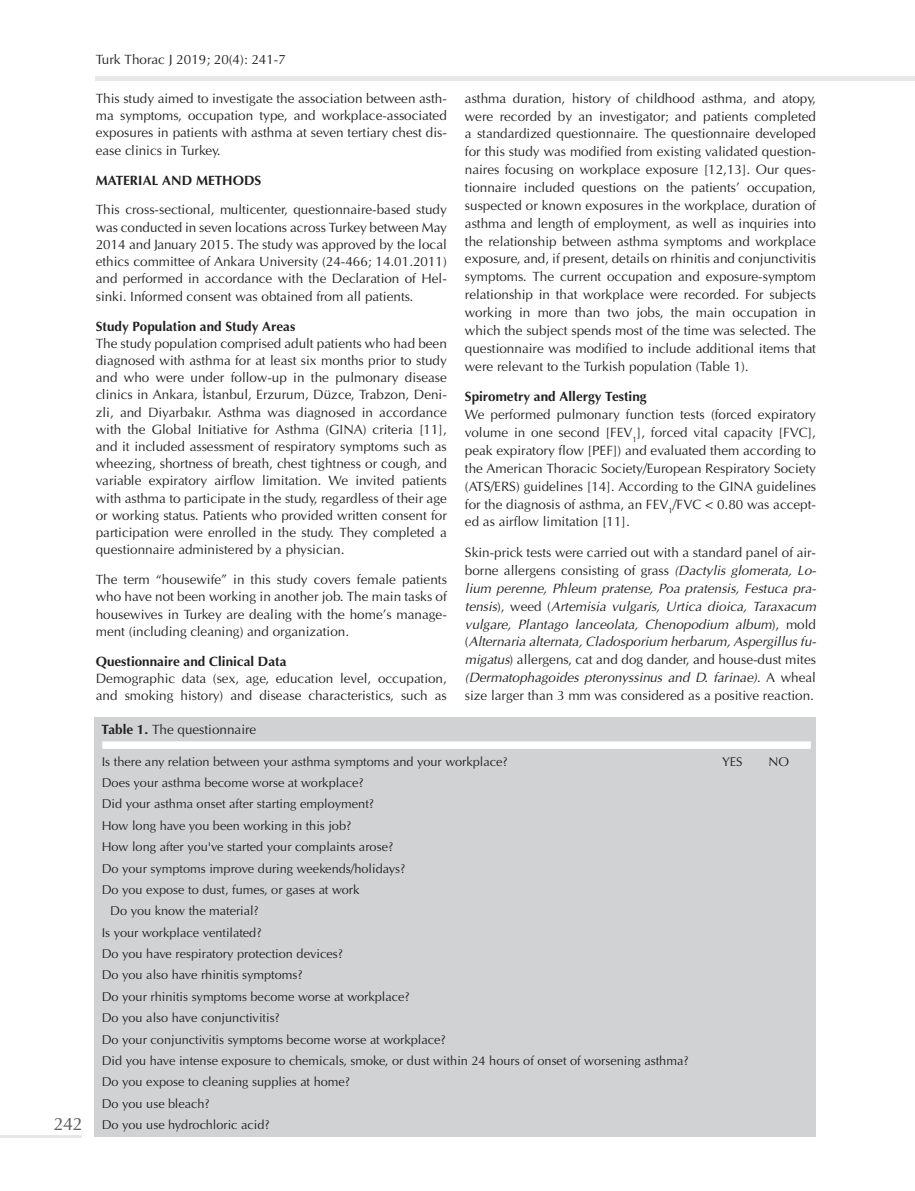
<style>
.page{position:relative;width:915px;height:1191px;background:#fff}
.page>*{position:absolute;margin:0;border:0;box-sizing:border-box;transform-origin:0 0}
.t1{font:18px "Optima Normal Tr";color:#57585a}
.t2{font:13.5px/17.2px "Optima Normal Tr";color:#231f20;text-align:justify}
.t3{font:13.5px/17.9px "Optima Italic Tr";color:#231f20;text-align:justify}
.t4{font:13.5px "Optima Bold Tr";color:#231f20}
.t5{font:12.75px "Optima Normal Tr";color:#231f20}
.s1{font-family:"Optima Normal Tr"}
.s2{font-family:"Optima Bold Tr"}
</style>
<div class="page">
<hr style="left:96px;top:77px;width:818px;height:4px;background:#e6e7e9">
<hr style="left:0;top:1135px;width:82px;height:3px;background:#e6e7e9">
<div style="left:95px;top:718px;width:720px;height:419px;background:#d1d2d4"></div>
<div style="left:102px;top:741px;width:708px;height:8px;background:#fff"></div>
<p class="t1" style="left:54px;top:1113px;width:30px">242</p>
<p class="t2" style="left:96px;top:51px;width:192px">Turk Thorac J 2019; 20(4): 241-7</p>
<p class="t2" style="left:96px;top:89px;width:352px">This study aimed to investigate the association between asth&shy;ma symptoms, occupation type, and workplace-associated exposures in patients with asthma at seven tertiary chest dis&shy;ease clinics in Turkey.</p>
<p class="t4" style="left:96px;top:171px;width:167px">MATERIAL AND METHODS</p>
<p class="t2" style="left:96px;top:201px;width:352px">This cross-sectional, multicenter, questionnaire-based study was conducted in seven locations across Turkey between May 2014 and January 2015. The study was approved by the local ethics committee of Ankara University (24-466; 14.01.2011) and performed in accordance with the Declaration of Hel&shy;sinki. Informed consent was obtained from all patients.</p>
<p class="t4" style="left:96px;top:317px;width:201px">Study Population and Study Areas</p>
<p class="t2" style="left:96px;top:334px;width:352px">The study population comprised adult patients who had been diagnosed with asthma for at least six months prior to study and who were under follow-up in the pulmonary disease clinics in Ankara, İstanbul, Erzurum, Düzce, Trabzon, Deni&shy;zli, and Diyarbakır. Asthma was diagnosed in accordance with the Global Initiative for Asthma (GINA) criteria [11], and it included assessment of respiratory symptoms such as wheezing, shortness of breath, chest tightness or cough, and variable expiratory airflow limitation. We invited patients with asthma to participate in the study, regardless of their age or working status. Patients who provided written consent for participation were enrolled in the study. They completed a questionnaire administered by a physician.</p>
<p class="t2" style="left:96px;top:571px;width:352px">The term “housewife” in this study covers female patients who have not been working in another job. The main tasks of housewives in Turkey are dealing with the home’s manage&shy;ment (including cleaning) and organization.</p>
<p class="t4" style="left:96px;top:653px;width:192px">Questionnaire and Clinical Data</p>
<p class="t2" style="left:96px;top:669px;width:352px">Demographic data (sex, age, education level, occupation, and smoking history) and disease characteristics, such as</p>
<p class="t2" style="left:464px;top:89px;width:352px;line-height:17.9px">asthma duration, history of childhood asthma, and atopy, were recorded by an investigator; and patients completed a standardized questionnaire. The questionnaire developed for this study was modified from existing validated question&shy;naires focusing on workplace exposure [12,13]. Our ques&shy;tionnaire included questions on the patients’ occupation, suspected or known exposures in the workplace, duration of asthma and length of employment, as well as inquiries into the relationship between asthma symptoms and workplace exposure, and, if present, details on rhinitis and conjunctivitis symptoms. The current occupation and exposure-symptom relationship in that workplace were recorded. For subjects working in more than two jobs, the main occupation in which the subject spends most of the time was selected. The questionnaire was modified to include additional items that were relevant to the Turkish population (Table 1).</p>
<p class="t4" style="left:464px;top:388px;width:183px">Spirometry and Allergy Testing</p>
<p class="t2" style="left:464px;top:406px;width:352px;line-height:17.9px">We performed pulmonary function tests (forced expiratory volume in one second [FEV<sub>1</sub>], forced vital capacity [FVC], peak expiratory flow [PEF]) and evaluated them according to the American Thoracic Society/European Respiratory Society (ATS/ERS) guidelines [14]. According to the GINA guidelines for the diagnosis of asthma, an FEV<sub>1</sub>/FVC &lt; 0.80 was accept&shy;ed as airflow limitation [11].</p>
<p class="t3" style="left:464px;top:543px;width:352px"><span class="s1">Skin-prick tests were carried out with a standard panel of air&shy;borne allergens consisting of grass</span> (Dactylis glomerata, Lo&shy;lium perenne, Phleum pratense, Poa pratensis, Festuca pra&shy;tensis<span class="s1">), weed (</span>Artemisia vulgaris, Urtica dioica, Taraxacum vulgare, Plantago lanceolata, Chenopodium album<span class="s1">), mold (</span>Alternaria alternata, Cladosporium herbarum, Aspergillus fu&shy;migatus<span class="s1">) allergens, cat and dog dander, and house-dust mites </span>(Dermatophagoides pteronyssinus and D. farinae). <span class="s1">A wheal size larger than 3 mm was considered as a positive reaction.</span></p>
<p class="t2" style="left:102px;top:720px;width:156px"><span class="s2">Table 1.</span> The questionnaire</p>
<p class="t5" style="left:102px;top:753px;width:407px">Is there any relation between your asthma symptoms and your workplace?</p>
<p class="t5" style="left:721px;top:753px;width:22px">YES</p>
<p class="t5" style="left:768px;top:753px;width:22px">NO</p>
<p class="t5" style="left:102px;top:775px;width:263px">Does your asthma become worse at workplace?</p>
<p class="t5" style="left:102px;top:796px;width:273px">Did your asthma onset after starting employment?</p>
<p class="t5" style="left:102px;top:818px;width:251px">How long have you been working in this job?</p>
<p class="t5" style="left:102px;top:839px;width:293px">How long after you've started your complaints arose?</p>
<p class="t5" style="left:102px;top:860px;width:305px">Do your symptoms improve during weekends/holidays?</p>
<p class="t5" style="left:102px;top:882px;width:259px">Do you expose to dust, fumes, or gases at work</p>
<p class="t5" style="left:110px;top:903px;width:150px">Do you know the material?</p>
<p class="t5" style="left:102px;top:924px;width:161px">Is your workplace ventilated?</p>
<p class="t5" style="left:102px;top:946px;width:242px">Do you have respiratory protection devices?</p>
<p class="t5" style="left:102px;top:967px;width:202px">Do you also have rhinitis symptoms?</p>
<p class="t5" style="left:102px;top:989px;width:309px">Do your rhinitis symptoms become worse at workplace?</p>
<p class="t5" style="left:102px;top:1010px;width:179px">Do you also have conjunctivitis?</p>
<p class="t5" style="left:102px;top:1031px;width:345px">Do your conjunctivitis symptoms become worse at workplace?</p>
<p class="t5" style="left:102px;top:1053px;width:588px">Did you have intense exposure to chemicals, smoke, or dust within 24 hours of onset of worsening asthma?</p>
<p class="t5" style="left:102px;top:1074px;width:249px">Do you expose to cleaning supplies at home?</p>
<p class="t5" style="left:102px;top:1096px;width:109px">Do you use bleach?</p>
<p class="t5" style="left:102px;top:1117px;width:169px">Do you use hydrochloric acid?</p>
</div>
